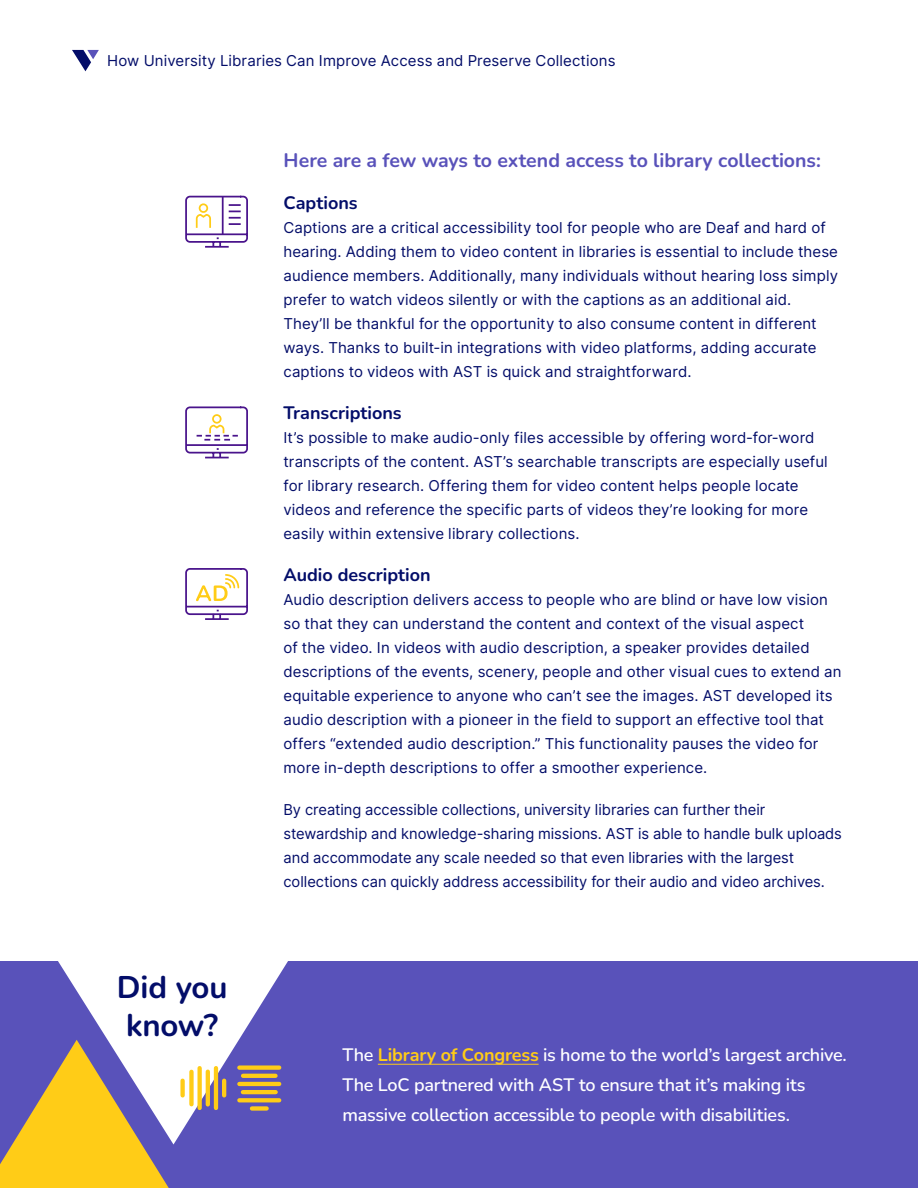
<style>
.page{position:relative;width:918px;height:1188px;background:#fff}
.page>*{position:absolute;margin:0;border:0;box-sizing:border-box;transform-origin:0 0}
.t1{font:700 31.2px/38px "Nunito";letter-spacing:-.005em;color:#030d69}
.t2{font:700 19.5px "Nunito";color:#5952ba}
.t3{font:600 18px/30px "Nunito";letter-spacing:-.015em;color:#fff}
.t4{font:700 18px "Nunito";color:#030d69}
.t5{font:15px/24px "Inter";letter-spacing:.005em;color:#030d69}
.s1{font-weight:700;color:#ffcc17}
</style>
<div class="page">
<svg style="left:72px;top:50px;width:27px;height:21px"></svg>
<div style="left:0;top:962px;width:918px;height:226px;background:#5952ba"></div>
<svg style="left:0;top:1098px;width:169px;height:90px"></svg>
<svg style="left:41px;top:961px;width:264px;height:183px"></svg>
<div style="left:197px;top:1068px;width:5px;height:40px;background:#ffcc17"></div>
<hr style="left:222px;top:1081px;width:4px;height:14px;background:#ffcc17">
<div style="left:180px;top:1081px;width:5px;height:14px;background:#ffcc17"></div>
<hr style="left:214px;top:1068px;width:4px;height:40px;background:#ffcc17">
<div style="left:189px;top:1072px;width:5px;height:32px;background:#ffcc17"></div>
<hr style="left:206px;top:1072px;width:4px;height:32px;background:#ffcc17">
<div style="left:239px;top:1065px;width:40px;height:5px;background:#ffcc17"></div>
<hr style="left:239px;top:1082px;width:40px;height:4px;background:#ffcc17">
<div style="left:252px;top:1106px;width:15px;height:5px;background:#ffcc17"></div>
<svg style="left:239px;top:1098px;width:40px;height:4px"></svg>
<hr style="left:243px;top:1074px;width:33px;height:4px;background:#ffcc17">
<hr style="left:243px;top:1090px;width:33px;height:4px;background:#ffcc17">
<hr style="left:378px;top:1064px;width:161px;height:1px;background:#ffcc17">
<svg style="left:185px;top:406px;width:63px;height:53px"></svg>
<svg style="left:185px;top:195px;width:63px;height:53px"></svg>
<svg style="left:185px;top:568px;width:63px;height:52px"></svg>
<p class="t5" style="left:107px;top:48px;width:510px">How University Libraries Can Improve Access and Preserve Collections</p>
<h1 class="t1" style="left:117px;top:968px;width:112px">Did you know?</h1>
<h2 class="t2" style="left:284px;top:147px;width:539px">Here are a few ways to extend access to library collections:</h2>
<p class="t4" style="left:284px;top:190px;width:76px">Captions</p>
<p class="t5" style="left:284px;top:215px;width:556px">Captions are a critical accessibility tool for people who are Deaf and hard of hearing. Adding them to video content in libraries is essential to include these audience members. Additionally, many individuals without hearing loss simply prefer to watch videos silently or with the captions as an additional aid.<br>They’ll be thankful for the opportunity to also consume content in different ways. Thanks to built-in integrations with video platforms, adding accurate captions to videos with AST is quick and straightforward.</p>
<p class="t4" style="left:284px;top:400px;width:120px">Transcriptions</p>
<p class="t5" style="left:284px;top:425px;width:546px">It’s possible to make audio-only files accessible by offering word-for-word transcripts of the content. AST’s searchable transcripts are especially useful for library research. Offering them for video content helps people locate videos and reference the specific parts of videos they’re looking for more easily within extensive library collections.</p>
<p class="t4" style="left:284px;top:562px;width:149px">Audio description</p>
<p class="t5" style="left:284px;top:587px;width:560px">Audio description delivers access to people who are blind or have low vision so that they can understand the content and context of the visual aspect<br>of the video. In videos with audio description, a speaker provides detailed descriptions of the events, scenery, people and other visual cues to extend an equitable experience to anyone who can’t see the images. AST developed its audio description with a pioneer in the field to support an effective tool that offers “extended audio description.” This functionality pauses the video for more in-depth descriptions to offer a smoother experience.</p>
<p class="t5" style="left:284px;top:797px;width:560px">By creating accessible collections, university libraries can further their stewardship and knowledge-sharing missions. AST is able to handle bulk uploads and accommodate any scale needed so that even libraries with the largest collections can quickly address accessibility for their audio and video archives.</p>
<p class="t3" style="left:343px;top:1039px;width:506px">The <span class="s1">Library of Congress</span> is home to the world’s largest archive.<br>The LoC partnered with AST to ensure that it’s making its massive collection accessible to people with disabilities.</p>
</div>
